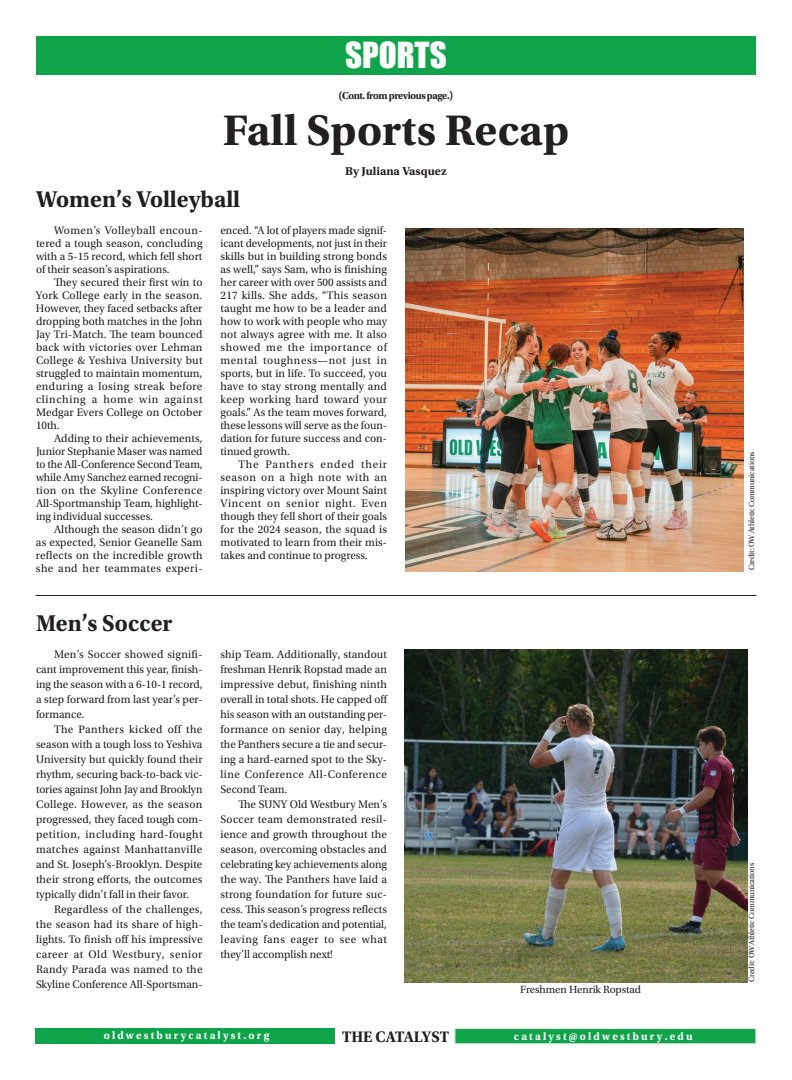
<style>
.page{position:relative;width:792px;height:1080px;background:#fff}
.page>*{position:absolute;margin:0;border:0;box-sizing:border-box;transform-origin:0 0}
.t1{font:700 45px "Utopia Std";color:#231f20}
.t2{font:33px "Impact";color:#fff}
.t3{font:700 24px "Utopia Std";color:#231f20}
.t4{font:700 16px "Utopia Std";color:#231f20}
.t5{font:700 12px "Utopia Std";color:#231f20}
.t6{font:11.5px/13px "Utopia Std";color:#231f20;text-align:justify}
.t7{font:700 11.5px "Utopia Std";letter-spacing:.2em;color:#fff;scale:.95 1}
.t8{font:11px "Utopia Std";letter-spacing:-.01em;color:#231f20}
.t9{font:700 10.5px "Utopia Std";letter-spacing:-.04em;color:#231f20}
.t10{font:8px "Utopia Std";letter-spacing:-.02em;color:#231f20}
</style>
<div class="page">
<div style="left:36px;top:36px;width:720px;height:38px;background:#0fa44a"></div>
<div style="left:36px;top:1028px;width:299px;height:16px;background:#0fa44a"></div>
<div style="left:455px;top:1028px;width:301px;height:16px;background:#0fa44a;border:1px solid #e1e2e4"></div>
<img style="left:405px;top:650px;width:343px;height:333px">
<img style="left:405px;top:228px;width:339px;height:344px">
<hr style="left:36px;top:595px;width:720px;height:1px;background:#231f20">
<h2 class="t2" style="left:345px;top:30px;width:103px">SPORTS</h2>
<p class="t9" style="left:339px;top:89px;width:116px">(Cont. from previous page.)</p>
<h1 class="t1" style="left:223px;top:104px;width:348px">Fall Sports Recap</h1>
<h3 class="t3" style="left:36px;top:185px;width:206px">Women’s Volleyball</h3>
<p class="t5" style="left:345px;top:164px;width:103px">By Juliana Vasquez</p>
<p class="t6" style="left:36px;top:224px;width:168px;text-indent:18px">Women’s Volleyball encoun&shy;tered a tough season, concluding with a 5-15 record, which fell short of their season’s aspirations.</p>
<p class="t6" style="left:36px;top:276px;width:168px;text-indent:18px">They secured their first win to York College early in the season.<br>However, they faced setbacks after dropping both matches in the John Jay Tri-Match. The team bounced back with victories over Lehman College &amp; Yeshiva University but struggled to maintain momentum, enduring a losing streak before clinching a home win against Medgar Evers College on October 10th.</p>
<p class="t6" style="left:36px;top:432px;width:168px;text-indent:18px">Adding to their achievements, Junior Stephanie Maser was named to the All-Conference Second Team, while Amy Sanchez earned recogni&shy;tion on the Skyline Conference All-Sportmanship Team, highlight&shy;ing individual successes.</p>
<p class="t6" style="left:36px;top:523px;width:168px;text-indent:18px">Although the season didn’t go as expected, Senior Geanelle Sam reflects on the incredible growth she and her teammates experi-</p>
<h3 class="t3" style="left:36px;top:610px;width:138px">Men’s Soccer</h3>
<p class="t6" style="left:36px;top:647px;width:168px;line-height:15px;text-indent:18px">Men’s Soccer showed signifi&shy;cant improvement this year, finish&shy;ing the season with a 6-10-1 record, a step forward from last year’s per&shy;formance.</p>
<p class="t6" style="left:36px;top:722px;width:168px;line-height:15px;text-indent:18px">The Panthers kicked off the season with a tough loss to Yeshiva University but quickly found their rhythm, securing back-to-back vic&shy;tories against John Jay and Brooklyn College. However, as the season progressed, they faced tough com&shy;petition, including hard-fought matches against Manhattanville and St. Joseph’s-Brooklyn. Despite their strong efforts, the outcomes typically didn’t fall in their favor.</p>
<p class="t6" style="left:36px;top:902px;width:168px;line-height:15px;text-indent:18px">Regardless of the challenges, the season had its share of high&shy;lights. To finish off his impressive career at Old Westbury, senior Randy Parada was named to the Skyline Conference All-Sportsman-</p>
<p class="t6" style="left:220px;top:224px;width:168px">enced. “A lot of players made signif&shy;icant developments, not just in their skills but in building strong bonds as well,” says Sam, who is finishing her career with over 500 assists and 217 kills. She adds, “This season taught me how to be a leader and how to work with people who may not always agree with me. It also showed me the importance of mental toughness—not just in sports, but in life. To succeed, you have to stay strong mentally and keep working hard toward your goals.” As the team moves forward, these lessons will serve as the foun&shy;dation for future success and con&shy;tinued growth.</p>
<p class="t6" style="left:220px;top:458px;width:168px;text-indent:18px">The Panthers ended their season on a high note with an inspiring victory over Mount Saint Vincent on senior night. Even though they fell short of their goals for the 2024 season, the squad is motivated to learn from their mis&shy;takes and continue to progress.</p>
<p class="t6" style="left:220px;top:647px;width:169px;line-height:15px">ship Team. Additionally, standout freshman Henrik Ropstad made an impressive debut, finishing ninth overall in total shots. He capped off his season with an outstanding per&shy;formance on senior day, helping the Panthers secure a tie and secur&shy;ing a hard-earned spot to the Sky&shy;line Conference All-Conference Second Team.</p>
<p class="t6" style="left:220px;top:797px;width:168px;line-height:15px;text-indent:18px">The SUNY Old Westbury Men’s Soccer team demonstrated resil&shy;ience and growth throughout the season, overcoming obstacles and celebrating key achievements along the way. The Panthers have laid a strong foundation for future suc&shy;cess. This season’s progress reflects the team’s dedication and potential, leaving fans eager to see what they’ll accomplish next!</p>
<p class="t8" style="left:520px;top:983px;width:122px">Freshmen Henrik Ropstad</p>
<p class="t7" style="left:104px;top:1029px;width:176px">oldwestburycatalyst.org</p>
<h3 class="t4" style="left:342px;top:1027px;width:109px">THE CATALYST</h3>
<p class="t7" style="left:514px;top:1029px;width:190px">catalyst@oldwestbury.edu</p>
<p class="t10" style="left:747px;top:570px;width:120px;rotate:-90deg">Credit: OW Athletic Communications</p>
<p class="t10" style="left:747px;top:982px;width:120px;rotate:-90deg">Credit: OW Athletic Communications</p>
</div>
